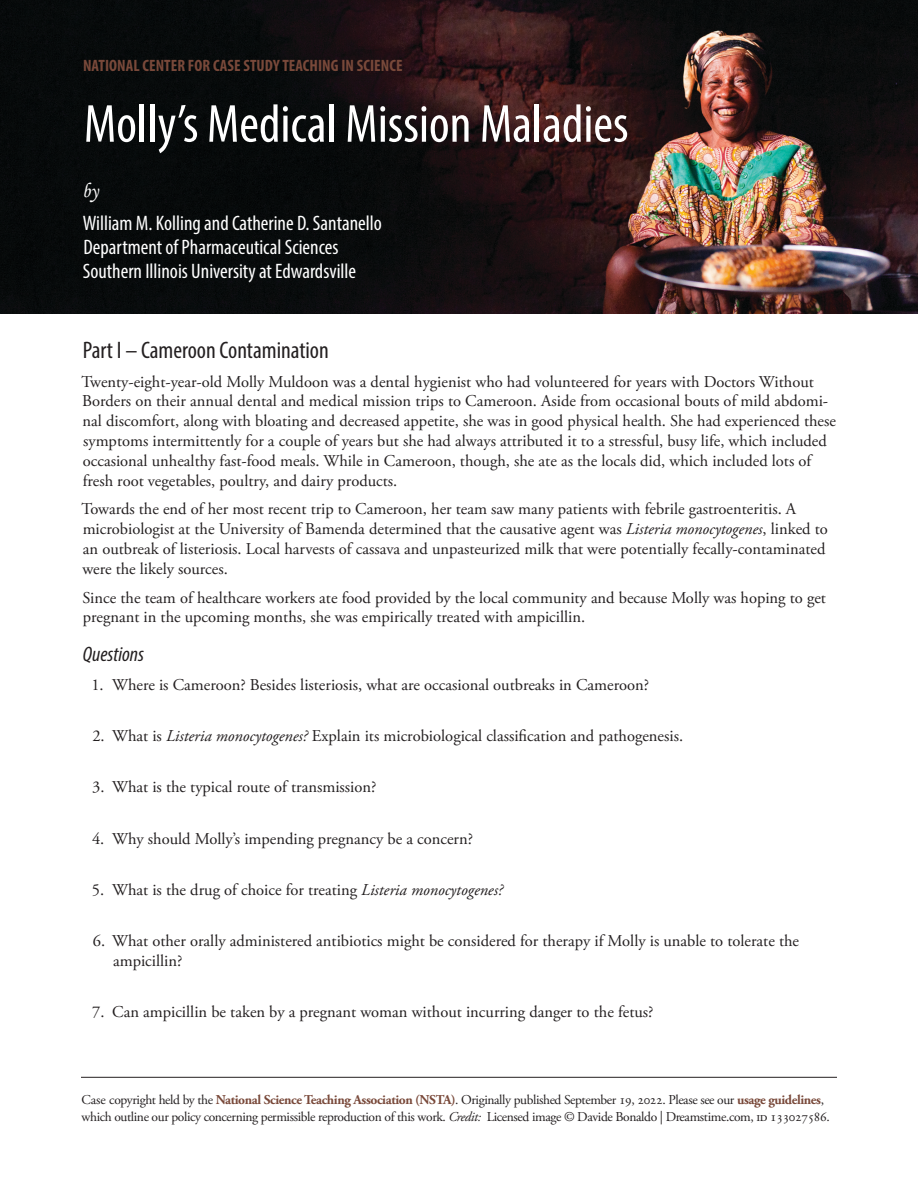
<style>
.page{position:relative;width:918px;height:1188px;background:#fff}
.page>*{position:absolute;margin:0;border:0;box-sizing:border-box;transform-origin:0 0}
.t1{font:condensed 54px "Myriad Pro";color:#fff}
.t2{font:condensed 24px "Myriad Pro";color:#231f20}
.Author{font:condensed 21px/24px "Myriad Pro";color:#fff}
.t3{font:italic condensed 21px "Myriad Pro";color:#231f20}
.t4{font:21px "Monotype Corsiva";color:#fff;scale:.93 1}
.Numbered_List{font:16.5px/19.8px "Adobe Garamond Pro";color:#231f20}
.NCCSTS{font:700 condensed 16.5px "Myriad Pro";letter-spacing:.005em;color:#79493a}
.t5{font:13.5px/16.2px "Adobe Garamond Pro";letter-spacing:-.03em;color:#231f20}
.s1{font-style:italic}
.s2{font-weight:700;color:#79493a}
</style>
<div class="page">
<hr style="left:81px;top:1077px;width:756px;height:1px;background:#231f20">
<img style="left:0;top:0;width:918px;height:314px">
<p class="NCCSTS" style="left:83px;top:55px;width:321px">NATIONAL CENTER FOR CASE STUDY TEACHING IN SCIENCE</p>
<h1 class="t1" style="left:84px;top:91px;width:546px">Molly’s Medical Mission Maladies</h1>
<p class="t4" style="left:82px;top:178px;width:19px">by</p>
<p class="Author" style="left:83px;top:211px;width:301px">William M. Kolling and Catherine D. Santanello<br>Department of Pharmaceutical Sciences<br>Southern Illinois University at Edwardsville</p>
<h2 class="t2" style="left:83px;top:335px;width:248px">Part I – Cameroon Contamination</h2>
<p class="Numbered_List" style="left:81px;top:372px;width:756px">Twenty-eight-year-old Molly Muldoon was a dental hygienist who had volunteered for years with Doctors Without Borders on their annual dental and medical mission trips to Cameroon. Aside from occasional bouts of mild abdomi&shy;nal discomfort, along with bloating and decreased appetite, she was in good physical health. She had experienced these symptoms intermittently for a couple of years but she had always attributed it to a stressful, busy life, which included occasional unhealthy fast-food meals. While in Cameroon, though, she ate as the locals did, which included lots of fresh root vegetables, poultry, and dairy products.</p>
<p class="Numbered_List" style="left:81px;top:500px;width:748px">Towards the end of her most recent trip to Cameroon, her team saw many patients with febrile gastroenteritis. A microbiologist at the University of Bamenda determined that the causative agent was <span class="s1">Listeria monocytogenes</span>, linked to an outbreak of listeriosis. Local harvests of cassava and unpasteurized milk that were potentially fecally-contaminated were the likely sources.</p>
<p class="Numbered_List" style="left:82px;top:588px;width:745px">Since the team of healthcare workers ate food provided by the local community and because Molly was hoping to get pregnant in the upcoming months, she was empirically treated with ampicillin.</p>
<h3 class="t3" style="left:83px;top:641px;width:63px">Questions</h3>
<p class="Numbered_List" style="left:91px;top:675px;width:559px">1. Where is Cameroon? Besides listeriosis, what are occasional outbreaks in Cameroon?</p>
<p class="Numbered_List" style="left:92px;top:727px;width:592px">2. What is <span class="s1">Listeria monocytogenes?</span> Explain its microbiological classification and pathogenesis.</p>
<p class="Numbered_List" style="left:92px;top:778px;width:286px">3. What is the typical route of transmission?</p>
<p class="Numbered_List" style="left:92px;top:829px;width:382px">4. Why should Molly’s impending pregnancy be a concern?</p>
<p class="Numbered_List" style="left:92px;top:881px;width:413px">5. What is the drug of choice for treating <span class="s1">Listeria monocytogenes?</span></p>
<p class="Numbered_List" style="left:113px;top:932px;width:688px;text-indent:-20px">6. What other orally administered antibiotics might be considered for therapy if Molly is unable to tolerate the ampicillin?</p>
<p class="Numbered_List" style="left:92px;top:1003px;width:563px">7. Can ampicillin be taken by a pregnant woman without incurring danger to the fetus?</p>
<p class="t5" style="left:81px;top:1093px;width:750px">Case copyright held by the <span class="s2">National Science Teaching Association (NSTA)</span>. Originally published September 19, 2022. Please see our <span class="s2">usage guidelines</span>, which outline our policy concerning permissible reproduction of this work. <span class="s1">Credit:</span> Licensed image © Davide Bonaldo | Dreamstime.com, id 133027586.</p>
</div>
